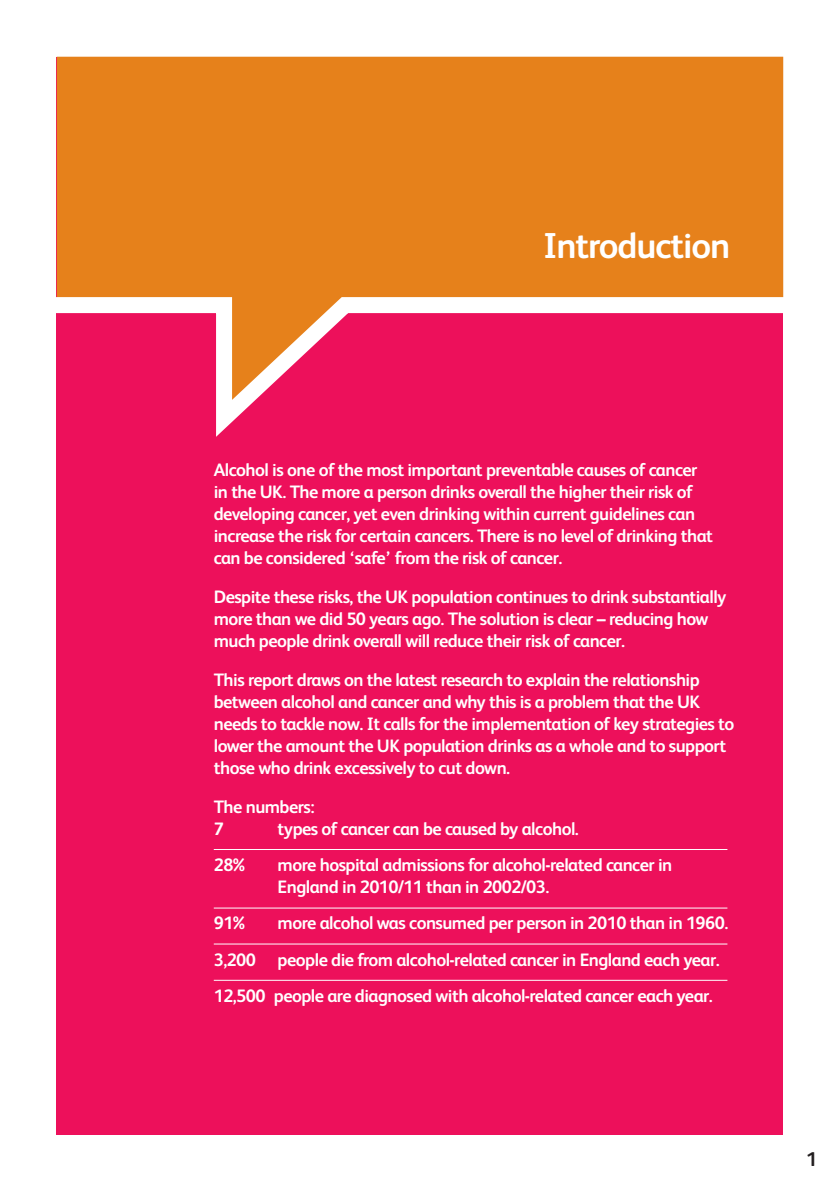
<style>
.page{position:relative;width:840px;height:1191px;background:#fff}
.page>*{position:absolute;margin:0;border:0;box-sizing:border-box;transform-origin:0 0}
.t1{font:700 36px "FS Albert";letter-spacing:-.03em;color:#fff}
.t2{font:700 20px "FS Albert";color:#231f20}
.t3{font:700 18px/22px "FS Albert";letter-spacing:-.03em;color:#fff}
</style>
<div class="page">
<div style="left:57px;top:57px;width:725px;height:1077px;background:#ed105b"></div>
<svg style="left:57px;top:57px;width:725px;height:380px"></svg>
<hr style="left:214px;top:849px;width:513px;height:1px;background:#fff">
<hr style="left:214px;top:907px;width:513px;height:1px;background:#fff">
<hr style="left:214px;top:943px;width:513px;height:1px;background:#fff">
<hr style="left:214px;top:979px;width:513px;height:1px;background:#fff">
<h1 class="t1" style="left:543px;top:225px;width:188px">Introduction</h1>
<p class="t3" style="left:214px;top:458px;width:500px">Alcohol is one of the most important preventable causes of cancer in the UK. The more a person drinks overall the higher their risk of developing cancer, yet even drinking within current guidelines can increase the risk for certain cancers. There is no level of drinking that can be considered ‘safe’ from the risk of cancer.</p>
<p class="t3" style="left:214px;top:585px;width:514px">Despite these risks, the UK population continues to drink substantially more than we did 50 years ago. The solution is clear – reducing how much people drink overall will reduce their risk of cancer.</p>
<p class="t3" style="left:214px;top:668px;width:522px">This report draws on the latest research to explain the relationship between alcohol and cancer and why this is a problem that the UK needs to tackle now. It calls for the implementation of key strategies to lower the amount the UK population drinks as a whole and to support those who drink excessively to cut down.</p>
<p class="t3" style="left:214px;top:795px;width:102px">The numbers:<br>7</p>
<p class="t3" style="left:277px;top:817px;width:302px">types of cancer can be caused by alcohol.</p>
<p class="t3" style="left:214px;top:854px;width:33px">28%</p>
<p class="t3" style="left:277px;top:854px;width:396px">more hospital admissions for alcohol-related cancer in<br>England in 2010/11 than in 2002/03.</p>
<p class="t3" style="left:214px;top:912px;width:33px">91%</p>
<p class="t3" style="left:214px;top:905px;width:515px;line-height:36.2px;text-indent:64px">more alcohol was consumed per person in 2010 than in 1960.<br>3,200 people die from alcohol-related cancer in England each year.<br>12,500 people are diagnosed with alcohol-related cancer each year.</p>
<p class="t2" style="left:805px;top:1148px;width:13px">1</p>
</div>
